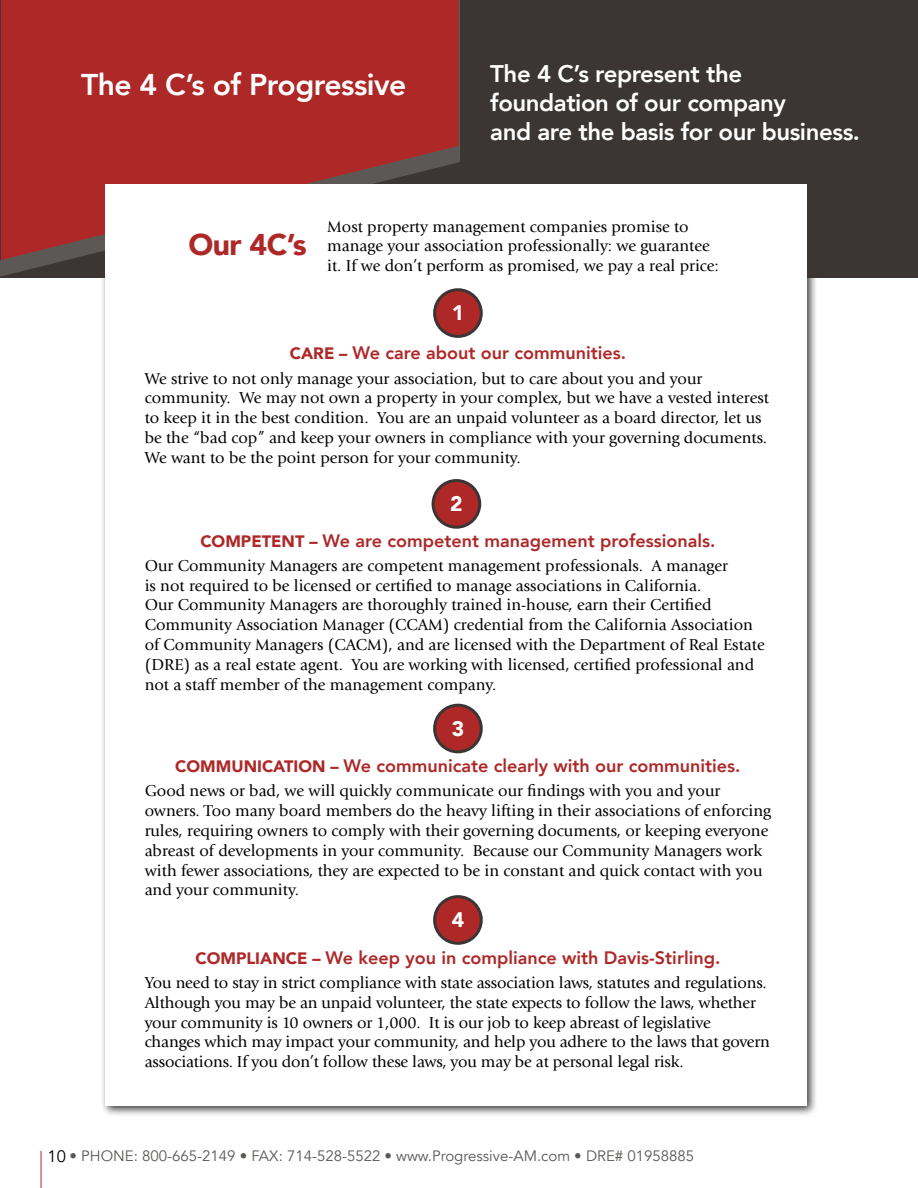
<style>
.page{position:relative;width:918px;height:1188px;background:#fff}
.page>*{position:absolute;margin:0;border:0;box-sizing:border-box;transform-origin:0 0}
.t1{font:800 30px "Avenir";letter-spacing:-.015em;color:#fff}
.t2{font:900 30px "Avenir";color:#ae2828}
.t3{font:800 24px/28.8px "Avenir";letter-spacing:-.02em;color:#fff}
.t4{font:900 21px "Avenir";color:#fff}
.t5{font:800 18px "Avenir";color:#ae2828}
.t6{font:16.5px/19.8px "Giovanni";color:#000}
.t7{font:15px "Avenir";color:#5b5856}
.s1{font-weight:900;font-size:16.5px}
.s2{font-size:16.5px;color:#000}
</style>
<div class="page">
<hr style="left:41px;top:1151px;width:1px;height:37px;background:#ae2828">
<div style="left:100px;top:179px;width:718px;height:938px;background:#000;opacity:.75"></div>
<div style="left:0;top:0;width:918px;height:278px;background:#3b3634"></div>
<div style="left:1px;top:0;width:458px;height:146px;background:#ae2828"></div>
<svg style="left:0;top:146px;width:460px;height:131px;background:#972f2f"></svg>
<div style="left:106px;top:184px;width:701px;height:922px;background:#fff"></div>
<div style="left:435px;top:290px;width:46px;height:46px;background:#ae2828;border-radius:50%"></div>
<div style="left:433px;top:288px;width:50px;height:50px;border:3px solid #3b3634;border-radius:50%"></div>
<div style="left:433px;top:481px;width:47px;height:46px;background:#ae2828;border-radius:50%"></div>
<div style="left:432px;top:479px;width:49px;height:50px;border:3px solid #3b3634;border-radius:50%"></div>
<div style="left:435px;top:705px;width:46px;height:47px;background:#ae2828;border-radius:50%"></div>
<div style="left:433px;top:704px;width:50px;height:49px;border:3px solid #3b3634;border-radius:50%"></div>
<div style="left:435px;top:897px;width:46px;height:46px;background:#ae2828;border-radius:50%"></div>
<div style="left:433px;top:895px;width:50px;height:50px;border:3px solid #3b3634;border-radius:50%"></div>
<hr style="left:459px;top:0;width:1px;height:156px;background:#5b5856">
<h1 class="t1" style="left:81px;top:61px;width:327px">The 4 C’s of Progressive</h1>
<h2 class="t3" style="left:490px;top:60px;width:371px">The 4 C’s represent the foundation of our company<br>and are the basis for our business.</h2>
<h1 class="t2" style="left:188px;top:219px;width:120px">Our 4C’s</h1>
<p class="t6" style="left:327px;top:216px;width:393px">Most property management companies promise to manage your association professionally: we guarantee it. If we don’t perform as promised, we pay a real price:</p>
<p class="t4" style="left:452px;top:295px;width:14px">1</p>
<p class="t5" style="left:290px;top:339px;width:338px"><span class="s1">CARE –</span> We care about our communities.</p>
<p class="t6" style="left:145px;top:368px;width:626px">We strive to not only manage your association, but to care about you and your community. We may not own a property in your complex, but we have a vested interest to keep it in the best condition. You are an unpaid volunteer as a board director, let us be the “bad cop” and keep your owners in compliance with your governing documents.<br>We want to be the point person for your community.</p>
<p class="t4" style="left:450px;top:486px;width:14px">2</p>
<p class="t5" style="left:200px;top:526px;width:517px"><span class="s1">COMPETENT –</span> We are competent management professionals.</p>
<p class="t6" style="left:145px;top:556px;width:621px">Our Community Managers are competent management professionals. A manager<br>is not required to be licensed or certified to manage associations in California.<br>Our Community Managers are thoroughly trained in-house, earn their Certified Community Association Manager (CCAM) credential from the California Association of Community Managers (CACM), and are licensed with the Department of Real Estate (DRE) as a real estate agent. You are working with licensed, certified professional and not a staff member of the management company.</p>
<p class="t4" style="left:452px;top:710px;width:14px">3</p>
<p class="t5" style="left:175px;top:752px;width:567px"><span class="s1">COMMUNICATION –</span> We communicate clearly with our communities.</p>
<p class="t6" style="left:145px;top:781px;width:628px">Good news or bad, we will quickly communicate our findings with you and your owners. Too many board members do the heavy lifting in their associations of enforcing rules, requiring owners to comply with their governing documents, or keeping everyone abreast of developments in your community. Because our Community Managers work with fewer associations, they are expected to be in constant and quick contact with you and your community.</p>
<p class="t4" style="left:452px;top:902px;width:14px">4</p>
<p class="t5" style="left:195px;top:944px;width:526px"><span class="s1">COMPLIANCE –</span> We keep you in compliance with Davis-Stirling.</p>
<p class="t6" style="left:145px;top:973px;width:627px">You need to stay in strict compliance with state association laws, statutes and regulations.<br>Although you may be an unpaid volunteer, the state expects to follow the laws, whether your community is 10 owners or 1,000. It is our job to keep abreast of legislative changes which may impact your community, and help you adhere to the laws that govern associations. If you don’t follow these laws, you may be at personal legal risk.</p>
<p class="t7" style="left:48px;top:1147px;width:648px"><span class="s2">10</span> • PHONE: 800-665-2149 • FAX: 714-528-5522 • www.Progressive-AM.com • DRE# 01958885</p>
</div>
